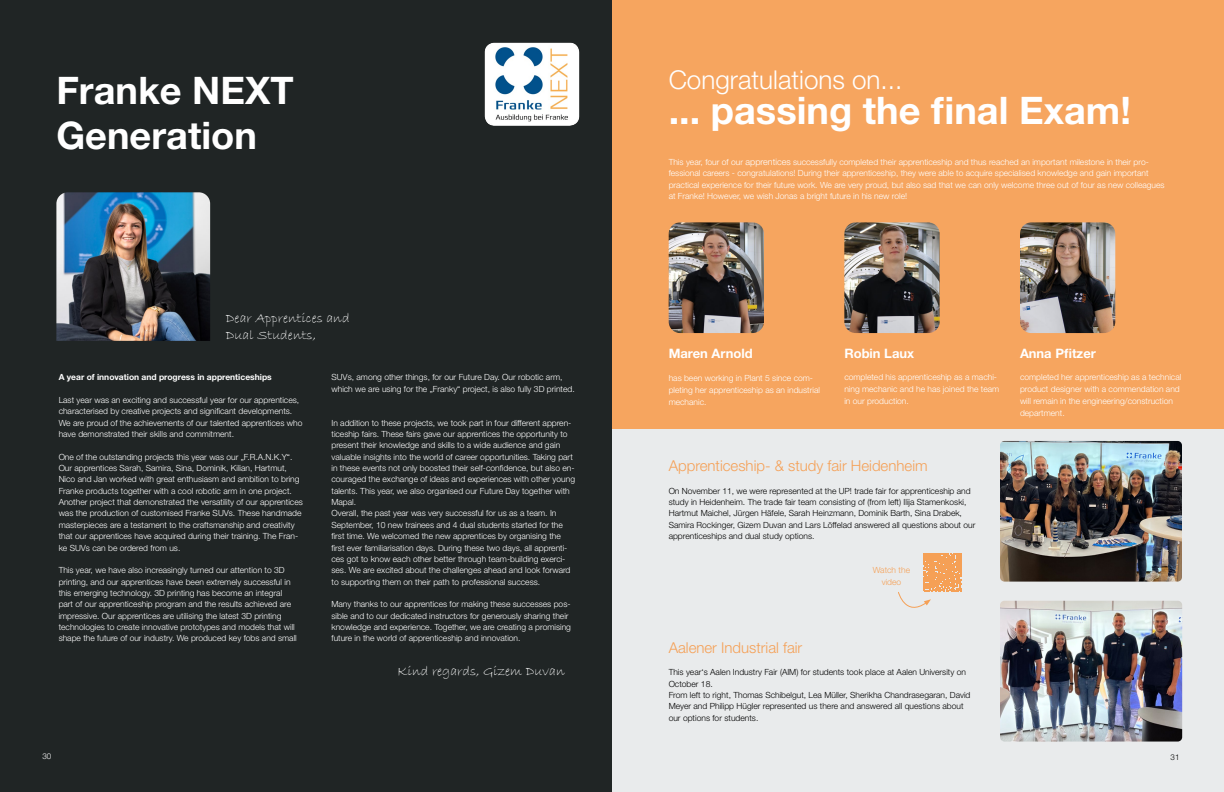
<style>
.page{position:relative;width:1224px;height:792px;background:#fff}
.page>*{position:absolute;margin:0;border:0;box-sizing:border-box;transform-origin:0 0}
.t1{font:700 38px/45.6px "Helvetica Neue LT Std";color:#fff}
.t2{font:300 26px "Helvetica Neue LT Std";color:#fff}
.t3{font:300 15px "Helvetica Neue LT Std";color:#f5a056}
.t4{font:14px/16.8px "Bradley Hand ITC";color:#fff}
.t5{font:700 13px "Helvetica Neue LT Std";color:#fff}
.t6{font:300 8.5px/11.3px "Helvetica Neue LT Std";color:#fff}
.t7{font:300 8.5px/11.3px "Helvetica Neue LT Std";color:#000}
.t8{font:700 8.5px "Helvetica Neue LT Std";color:#fff}
.t9{font:300 8.5px/11.3px "Helvetica Neue LT Std";color:#f5a056;text-align:center}
.t10{font:300 8px "Helvetica Neue LT Std";color:#000}
.t11{font:300 8px "Helvetica Neue LT Std";color:#fff}
.s1{font-size:9px}
</style>
<div class="page">
<div style="left:612px;top:0;width:612px;height:792px;background:#f6a55f"></div>
<div style="left:612px;top:430px;width:612px;height:362px;background:#e9ebec"></div>
<img style="left:669px;top:222px;width:95px;height:111px">
<img style="left:1020px;top:222px;width:95px;height:111px">
<img style="left:844px;top:222px;width:96px;height:111px">
<div style="left:0;top:0;width:612px;height:792px;background:#202525"></div>
<img style="left:484px;top:42px;width:96px;height:84px">
<img style="left:56px;top:192px;width:154px;height:149px">
<img style="left:1000px;top:601px;width:182px;height:141px">
<img style="left:1000px;top:441px;width:182px;height:141px">
<svg style="left:898px;top:553px;width:63px;height:55px"></svg>
<h1 class="t1" style="left:56px;top:67px;width:239px">Franke NEXT<br>Generation</h1>
<h3 class="t4" style="left:226px;top:310px;width:125px">Dear Apprentices and<br>Dual Students,</h3>
<p class="t8" style="left:59px;top:372px;width:215px">A year of innovation and progress in apprenticeships</p>
<p class="t6" style="left:59px;top:394px;width:245px">Last year was an exciting and successful year for our apprentices, characterised by creative projects and significant developments.<br>We are proud of the achievements of our talented apprentices who have demonstrated their skills and commitment.</p>
<p class="t6" style="left:59px;top:451px;width:246px">One of the outstanding projects this year was our „F.R.A.N.K.Y“.<br>Our apprentices Sarah, Samira, Sina, Dominik, Kilian, Hartmut, Nico and Jan worked with great enthusiasm and ambition to bring Franke products together with a cool robotic arm in one project.<br>Another project that demonstrated the versatility of our apprentices was the production of customised Franke SUVs. These handmade masterpieces are a testament to the craftsmanship and creativity that our apprentices have acquired during their training. The Fran&shy;ke SUVs can be ordered from us.</p>
<p class="t6" style="left:59px;top:564px;width:240px">This year, we have also increasingly turned our attention to 3D printing, and our apprentices have been extremely successful in this emerging technology. 3D printing has become an integral part of our apprenticeship program and the results achieved are impressive. Our apprentices are utilising the latest 3D printing technologies to create innovative prototypes and models that will shape the future of our industry. We produced key fobs and small</p>
<p class="t6" style="left:331px;top:372px;width:245px">SUVs, among other things, for our Future Day. Our robotic arm, which we are using for the „Franky“ project, is also fully 3D printed.</p>
<p class="t6" style="left:331px;top:417px;width:245px">In addition to these projects, we took part in four different appren&shy;ticeship fairs. These fairs gave our apprentices the opportunity to present their knowledge and skills to a wide audience and gain valuable insights into the world of career opportunities. Taking part in these events not only boosted their self-confidence, but also en&shy;couraged the exchange of ideas and experiences with other young talents. This year, we also organised our Future Day together with Mapal.<br>Overall, the past year was very successful for us as a team. In September, 10 new trainees and 4 dual students started for the first time. We welcomed the new apprentices by organising the first ever familiarisation days. During these two days, all apprenti&shy;ces got to know each other better through team-building exerci&shy;ses. We are excited about the challenges ahead and look forward to supporting them on their path to professional success.</p>
<p class="t6" style="left:331px;top:598px;width:241px">Many thanks to our apprentices for making these successes pos&shy;sible and to our dedicated instructors for generously sharing their knowledge and experience. Together, we are creating a promising future in the world of apprenticeship and innovation.</p>
<h3 class="t4" style="left:398px;top:663px;width:169px">Kind regards, Gizem Duvan</h3>
<p class="t11" style="left:43px;top:751px;width:10px">30</p>
<h2 class="t2" style="left:669px;top:63px;width:235px">Congratulations on...</h2>
<h1 class="t1" style="left:669px;top:87px;width:464px">... passing the final Exam!</h1>
<p class="t6" style="left:669px;top:156px;width:498px">This year, four of our <span class="s1">apprentices</span> successfully completed their apprenticeship and thus reached an important milestone in their pro&shy;fessional careers - congratulations! During their apprenticeship, they were able to acquire specialised knowledge and gain important practical experience for their future work. We are very proud, but also sad that we can only welcome three out of four as new colleagues at Franke! However, we wish Jonas a bright future in his new role!</p>
<h3 class="t5" style="left:669px;top:345px;width:86px">Maren Arnold</h3>
<p class="t6" style="left:669px;top:372px;width:153px;line-height:12px">has been working in Plant 5 since com&shy;pleting her apprenticeship as an industrial mechanic.</p>
<h3 class="t5" style="left:844px;top:345px;width:71px">Robin Laux</h3>
<p class="t6" style="left:844px;top:371px;width:156px;line-height:12px">completed his apprenticeship as a machi&shy;ning mechanic and he has joined the team in our production.</p>
<h3 class="t3" style="left:669px;top:457px;width:260px">Apprenticeship- &amp; study fair Heidenheim</h3>
<p class="t7" style="left:669px;top:485px;width:308px">On November 11, we were represented at the UP! trade fair for apprenticeship and study in Heidenheim. The trade fair team consisting of (from left) Ilija Stamenkoski, Hartmut Maichel, Jürgen Häfele, Sarah Heinzmann, Dominik Barth, Sina Drabek, Samira Rockinger, Gizem Duvan and Lars Löffelad answered all questions about our apprenticeships and dual study options.</p>
<p class="t9" style="left:873px;top:564px;width:39px">Watch the video</p>
<h3 class="t5" style="left:1020px;top:345px;width:77px">Anna Pfitzer</h3>
<p class="t6" style="left:1020px;top:371px;width:163px;line-height:12px">completed her apprenticeship as a technical product designer with a commendation and will remain in the engineering/construction department.</p>
<h3 class="t3" style="left:669px;top:638px;width:135px">Aalener Industrial fair</h3>
<p class="t7" style="left:669px;top:666px;width:303px">This year‘s Aalen Industry Fair (AIM) for students took place at Aalen University on October 18.<br>From left to right, Thomas Schibelgut, Lea Müller, Sherikha Chandrasegaran, David Meyer and Philipp Hügler represented us there and answered all questions about our options for students.</p>
<p class="t10" style="left:1171px;top:752px;width:10px">31</p>
</div>
